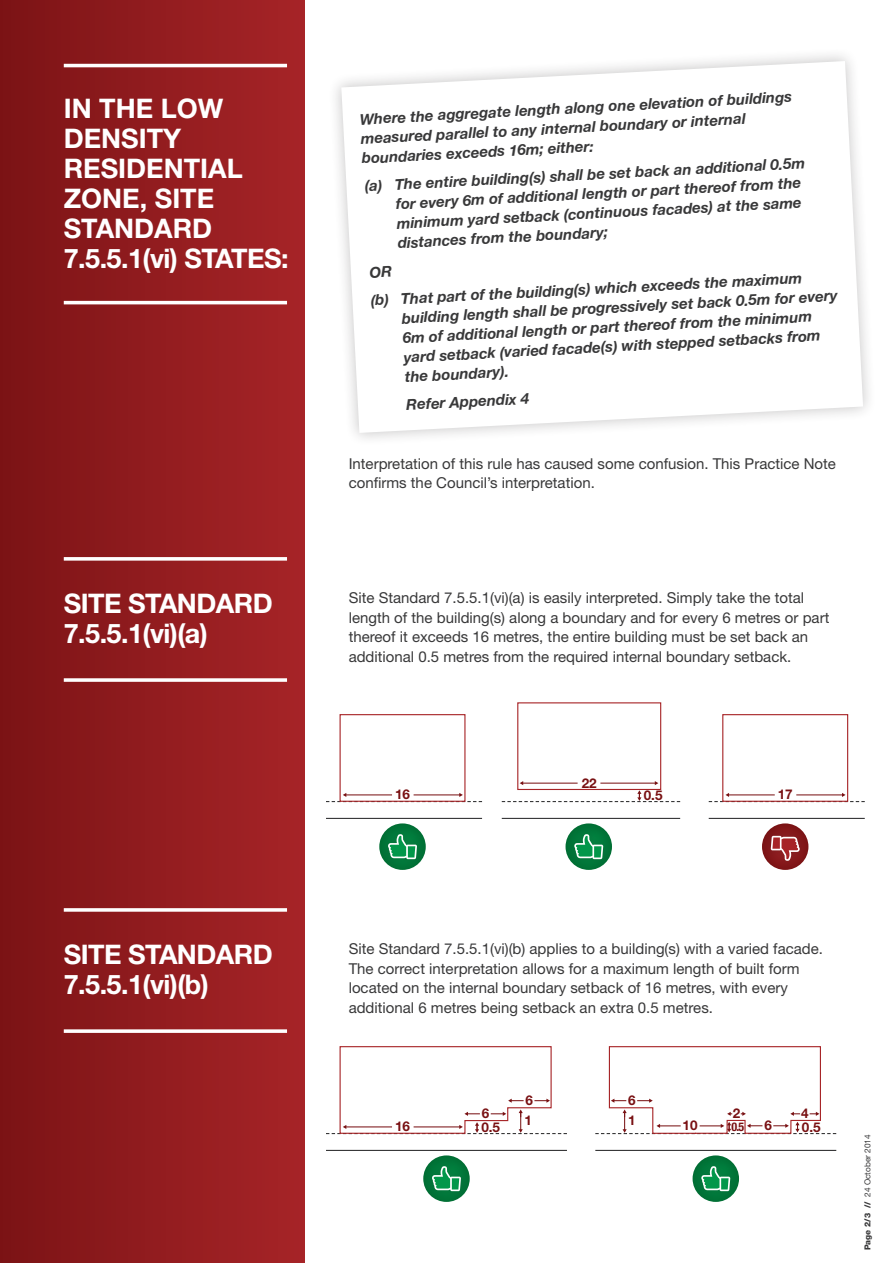
<style>
.page{position:relative;width:893px;height:1263px;background:#fff}
.page>*{position:absolute;margin:0;border:0;box-sizing:border-box;transform-origin:0 0}
.t1{font:700 27px/30px "Helvetica Neue LT Std";color:#fff}
.t2{font:700 27px/30px "Helvetica Neue LT Std";letter-spacing:-.02em;color:#fff}
.t3{font:15px/19.5px "Helvetica Neue LT Std";color:#383839}
.t4{font:italic 700 15px/19.5px "Helvetica Neue LT Std";color:#383839}
.t5{font:700 13.5px "Helvetica Neue LT Std";color:#791113}
.t6{font:700 condensed 12px "Helvetica Neue LT Std";color:#791113}
.t7{font:8.25px "Helvetica Neue LT Std";color:#383839}
.s1{font-weight:800}
</style>
<div class="page">
<div style="left:0;top:0;width:305px;height:1263px;background:linear-gradient(to right,#7c1315,#a72428)"></div>
<svg style="left:341px;top:61px;width:522px;height:372px"></svg>
<div style="left:340px;top:714px;width:125px;height:88px;border:1px solid #a72427"></div>
<div style="left:517px;top:702px;width:144px;height:88px;border:1px solid #a72427"></div>
<div style="left:722px;top:714px;width:126px;height:88px;border:1px solid #a72427"></div>
<svg style="left:326px;top:793px;width:156px;height:9px"></svg>
<svg style="left:709px;top:793px;width:156px;height:9px"></svg>
<svg style="left:502px;top:781px;width:178px;height:21px"></svg>
<hr style="left:326px;top:818px;width:156px;height:1px;background:#383839">
<hr style="left:326px;top:1150px;width:241px;height:1px;background:#383839">
<hr style="left:595px;top:1150px;width:241px;height:1px;background:#383839">
<hr style="left:502px;top:818px;width:178px;height:1px;background:#383839">
<hr style="left:709px;top:818px;width:156px;height:1px;background:#383839">
<svg style="left:379px;top:823px;width:47px;height:47px"></svg>
<svg style="left:423px;top:1155px;width:47px;height:47px"></svg>
<svg style="left:693px;top:1155px;width:46px;height:47px"></svg>
<svg style="left:565px;top:823px;width:47px;height:47px"></svg>
<svg style="left:762px;top:823px;width:46px;height:47px"></svg>
<div style="left:380px;top:826px;width:46px;height:42px;background:#231f20;opacity:.25"></div>
<svg style="left:388px;top:834px;width:29px;height:25px"></svg>
<div style="left:424px;top:1158px;width:46px;height:42px;background:#231f20;opacity:.25"></div>
<svg style="left:432px;top:1166px;width:29px;height:25px"></svg>
<div style="left:693px;top:1158px;width:46px;height:42px;background:#231f20;opacity:.25"></div>
<svg style="left:701px;top:1166px;width:29px;height:25px"></svg>
<div style="left:566px;top:826px;width:46px;height:42px;background:#231f20;opacity:.25"></div>
<svg style="left:574px;top:834px;width:29px;height:25px"></svg>
<div style="left:762px;top:827px;width:46px;height:42px;background:#231f20;opacity:.25"></div>
<svg style="left:771px;top:836px;width:29px;height:25px"></svg>
<svg style="left:326px;top:1046px;width:241px;height:88px"></svg>
<svg style="left:595px;top:1046px;width:241px;height:88px"></svg>
<hr style="left:64px;top:64px;width:223px;height:3px;background:#fff">
<svg style="left:64px;top:557px;width:223px;height:4px"></svg>
<svg style="left:64px;top:908px;width:223px;height:4px"></svg>
<hr style="left:64px;top:301px;width:223px;height:3px;background:#fff">
<svg style="left:64px;top:678px;width:223px;height:4px"></svg>
<svg style="left:64px;top:1029px;width:223px;height:4px"></svg>
<svg style="left:370px;top:266px;width:22px;height:12px"></svg>
<p class="t1" style="left:64px;top:93px;width:226px">IN THE LOW<br>DENSITY<br>RESIDENTIAL<br>ZONE, SITE<br>STANDARD<br>7.5.5.1(vi) STATES:</p>
<p class="t2" style="left:64px;top:588px;width:211px">SITE STANDARD<br>7.5.5.1(vi)(a)</p>
<p class="t2" style="left:64px;top:939px;width:211px">SITE STANDARD<br>7.5.5.1(vi)(b)</p>
<p class="t4" style="left:359px;top:109px;width:434px;rotate:-3deg">Where the aggregate length along one elevation of buildings measured parallel to any internal boundary or internal boundaries exceeds 16m; either:</p>
<p class="t4" style="left:394px;top:174px;width:412px;text-indent:-30px;rotate:-3deg">(a) The entire building(s) shall be set back an additional 0.5m for every 6m of additional length or part thereof from the minimum yard setback (continuous facades) at the same distances from the boundary;</p>
<p class="t4" style="left:400px;top:289px;width:438px;text-indent:-30px;rotate:-3deg">(b) That part of the building(s) which exceeds the maximum building length shall be progressively set back 0.5m for every 6m of additional length or part thereof from the minimum yard setback (varied facade(s) with stepped setbacks from the boundary).</p>
<p class="t4" style="left:406px;top:395px;width:125px;rotate:-3deg">Refer Appendix 4</p>
<p class="t3" style="left:349px;top:454px;width:489px">Interpretation of this rule has caused some confusion. This Practice Note confirms the Council’s interpretation.</p>
<p class="t3" style="left:349px;top:588px;width:482px">Site Standard 7.5.5.1(vi)(a) is easily interpreted. Simply take the total length of the building(s) along a boundary and for every 6 metres or part thereof it exceeds 16 metres, the entire building must be set back an additional 0.5 metres from the required internal boundary setback.</p>
<p class="t5" style="left:395px;top:786px;width:17px">16</p>
<p class="t5" style="left:582px;top:774px;width:17px">22</p>
<p class="t5" style="left:644px;top:787px;width:20px">0.5</p>
<p class="t5" style="left:778px;top:786px;width:17px">17</p>
<p class="t3" style="left:349px;top:939px;width:476px">Site Standard 7.5.5.1(vi)(b) applies to a building(s) with a varied facade.<br>The correct interpretation allows for a maximum length of built form located on the internal boundary setback of 16 metres, with every additional 6 metres being setback an extra 0.5 metres.</p>
<p class="t5" style="left:395px;top:1118px;width:17px">16</p>
<p class="t5" style="left:482px;top:1105px;width:9px">6</p>
<p class="t5" style="left:481px;top:1119px;width:20px">0.5</p>
<p class="t5" style="left:525px;top:1092px;width:9px">6</p>
<p class="t5" style="left:628px;top:1092px;width:9px">6</p>
<p class="t5" style="left:524px;top:1112px;width:9px">1</p>
<p class="t5" style="left:628px;top:1112px;width:9px">1</p>
<p class="t5" style="left:733px;top:1105px;width:9px">2</p>
<p class="t5" style="left:801px;top:1105px;width:9px">4</p>
<p class="t5" style="left:682px;top:1117px;width:17px">10</p>
<p class="t5" style="left:764px;top:1117px;width:9px">6</p>
<p class="t6" style="left:731px;top:1120px;width:14px">0.5</p>
<p class="t5" style="left:802px;top:1119px;width:20px">0.5</p>
<p class="t7" style="left:863px;top:1250px;width:117px;rotate:-90deg"><span class="s1">Page 2/3 //</span> 24 October 2014</p>
</div>
